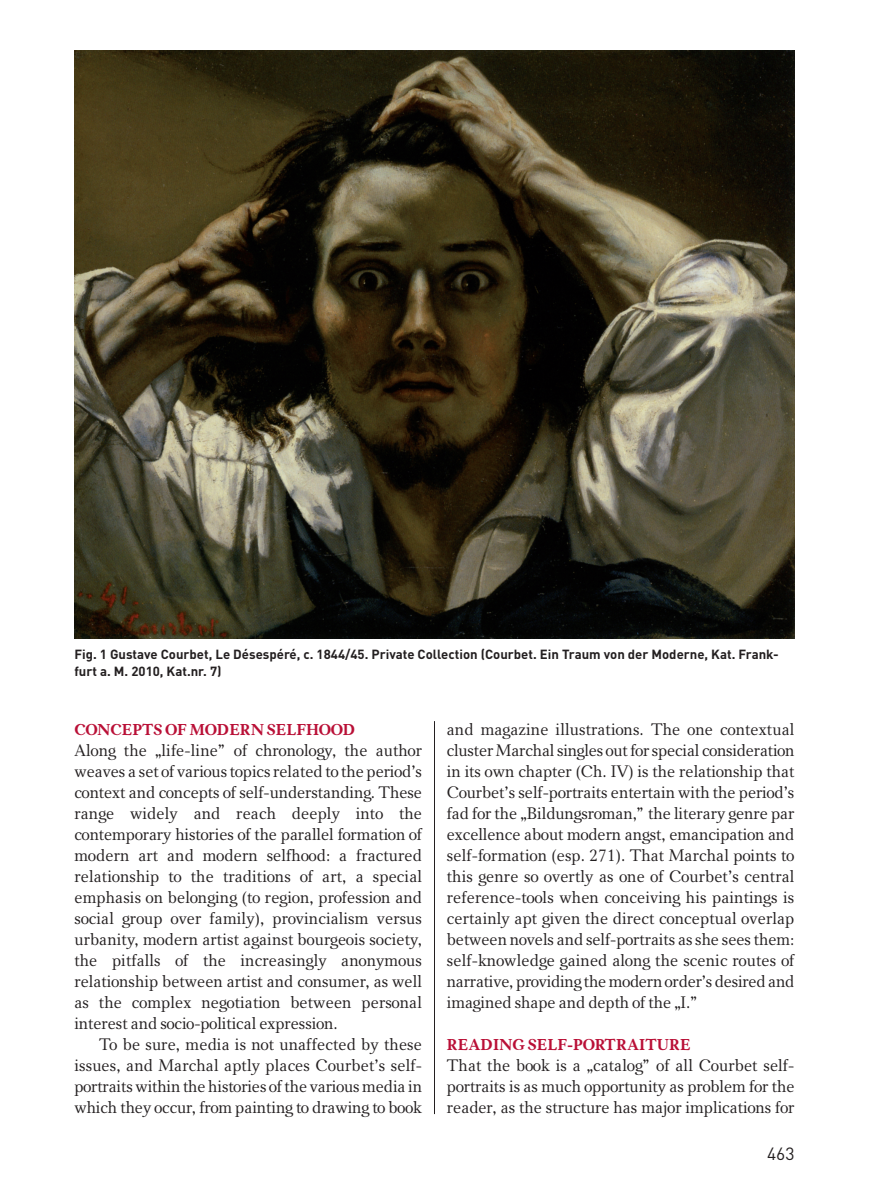
<style>
.page{position:relative;width:869px;height:1191px;background:#fff}
.page>*{position:absolute;margin:0;border:0;box-sizing:border-box;transform-origin:0 0}
.t1{font:17.5px "DINOT";color:#231f20}
.t2{font:16.62px/21px "Carniola";letter-spacing:-.005em;color:#231f20;text-align:justify}
.t3{font:700 15.75px "Carniola";letter-spacing:-.005em;color:#b90f36}
.t4{font:700 13.12px/16.6px "DINOT";color:#231f20}
</style>
<div class="page">
<hr style="left:434px;top:721px;width:1px;height:393px;background:#231f20">
<img style="left:74px;top:51px;width:720px;height:587px">
<p class="t4" style="left:74px;top:647px;width:705px">Fig. 1 Gustave Courbet, Le Désespéré, c. 1844/45. Private Collection (Courbet. Ein Traum von der Moderne, Kat. Frank&shy;furt a. M. 2010, Kat.nr. 7)</p>
<p class="t3" style="left:74px;top:720px;width:282px">CONCEPTS OF MODERN SELFHOOD</p>
<p class="t2" style="left:74px;top:740px;width:349px">Along the „life-line” of chronology, the author weaves a set of various topics related to the period’s context and concepts of self-understanding. These range widely and reach deeply into the contemporary histories of the parallel formation of modern art and modern selfhood: a fractured relationship to the traditions of art, a special emphasis on belonging (to region, profession and social group over family), provincialism versus urbanity, modern artist against bourgeois society, the pitfalls of the increasingly anonymous relationship between artist and consumer, as well as the complex negotiation between personal interest and socio-political expression.</p>
<p class="t2" style="left:74px;top:1034px;width:349px;text-indent:25px">To be sure, media is not unaffected by these issues, and Marchal aptly places Courbet’s self&shy;portraits within the histories of the various media in which they occur, from painting to drawing to book</p>
<p class="t2" style="left:446px;top:719px;width:349px">and magazine illustrations. The one contextual cluster Marchal singles out for special consideration in its own chapter (Ch. IV) is the relationship that Courbet’s self-portraits entertain with the period’s fad for the „Bildungsroman,” the literary genre par excellence about modern angst, emancipation and self-formation (esp. 271). That Marchal points to this genre so overtly as one of Courbet’s central reference-tools when conceiving his paintings is certainly apt given the direct conceptual overlap between novels and self-portraits as she sees them: self-knowledge gained along the scenic routes of narrative, providing the modern order’s desired and imagined shape and depth of the „I.”</p>
<p class="t3" style="left:446px;top:1035px;width:245px">READING SELF-PORTRAITURE</p>
<p class="t2" style="left:446px;top:1055px;width:349px">That the book is a „catalog” of all Courbet self&shy;portraits is as much opportunity as problem for the reader, as the structure has major implications for</p>
<p class="t1" style="left:766px;top:1147px;width:29px">463</p>
</div>
